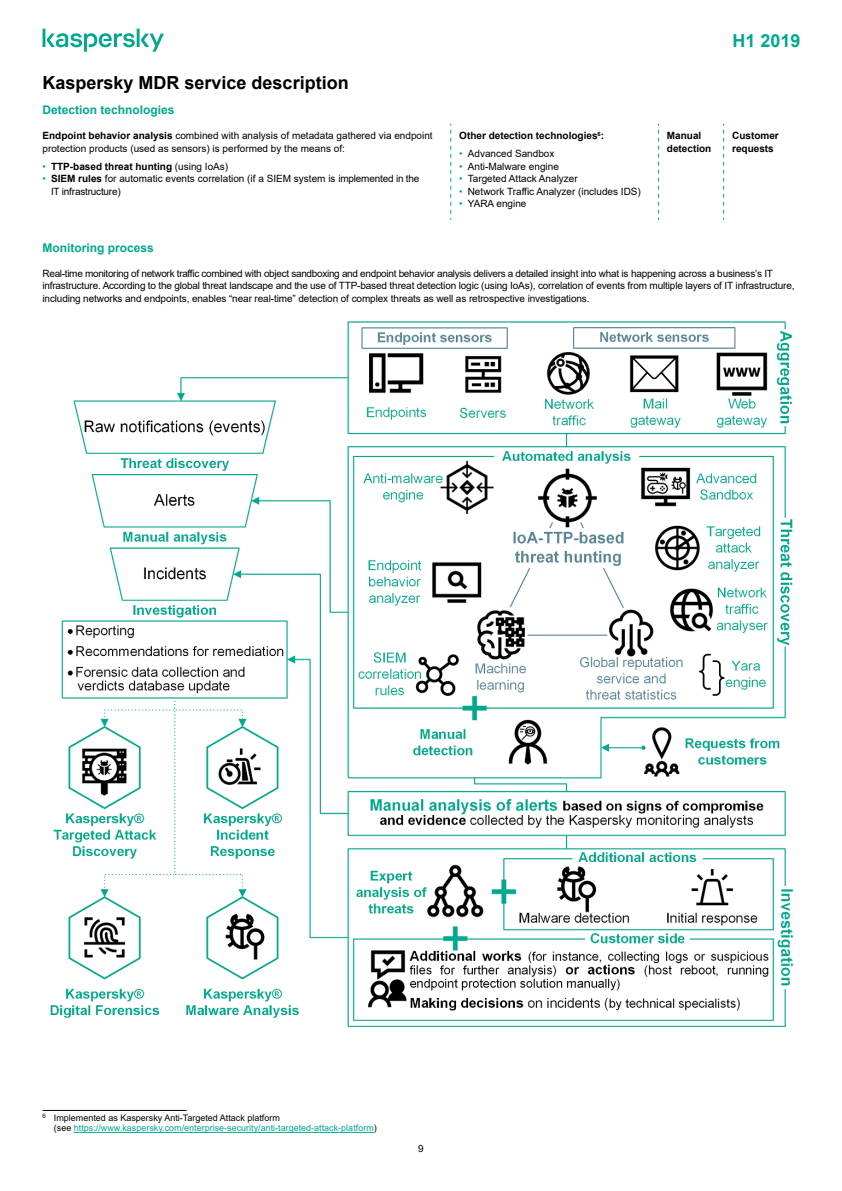
<style>
.page{position:relative;width:842px;height:1191px;background:#fff}
.page>*{position:absolute;margin:0;border:0;box-sizing:border-box;transform-origin:0 0}
.t1{font:700 18px "Arial";color:#000}
.t2{font:700 18px "Arial";color:#00a88e}
.t3{font:700 12px "Arial";color:#00a88e}
.t4{font:10px/12.5px "Arial";letter-spacing:-.015em;color:#000}
.t5{font:700 10px/12.5px "Arial";color:#000}
.t6{font:9px/10.5px "Arial";color:#00a88e}
.s1{font-weight:700}
.s2{font-weight:400;color:#00a88e}
.s3{font-weight:400}
.s4{color:#00a88e}
.s5{color:#000}
</style>
<div class="page">
<svg style="left:450px;top:124px;width:1px;height:96px"></svg>
<svg style="left:658px;top:124px;width:1px;height:96px"></svg>
<svg style="left:723px;top:124px;width:1px;height:96px"></svg>
<img style="left:50px;top:321px;width:743px;height:706px">
<hr style="left:43px;top:1110px;width:144px;height:1px;background:#000">
<hr style="left:74px;top:1132px;width:300px;height:1px;background:#00a88e">
<svg style="left:43px;top:29px;width:121px;height:23px"></svg>
<h1 class="t1" style="left:43px;top:70px;width:308px">Kaspersky MDR service description</h1>
<p class="t3" style="left:43px;top:101px;width:134px">Detection technologies</p>
<p class="t4" style="left:43px;top:129px;width:392px"><span class="s1">Endpoint behavior analysis</span> combined with analysis of metadata gathered via endpoint protection products (used as sensors) is performed by the means of:</p>
<p class="t5" style="left:43px;top:160px;width:187px"><span class="s2">•</span> TTP-based threat hunting <span class="s3">(using IoAs)</span></p>
<p class="t4" style="left:51px;top:172px;width:370px;text-indent:-8px"><span class="s4">•</span> <span class="s1">SIEM rules</span> for automatic events correlation (if a SIEM system is implemented in the<br>IT infrastructure)</p>
<h1 class="t2" style="left:732px;top:28px;width:70px">H1 2019</h1>
<p class="t5" style="left:459px;top:129px;width:146px">Other detection technologies<sup>6</sup>:</p>
<p class="t4" style="left:459px;top:147px;width:97px"><span class="s4">•</span> Advanced Sandbox</p>
<p class="t4" style="left:459px;top:160px;width:101px"><span class="s4">•</span> Anti-Malware engine</p>
<p class="t4" style="left:459px;top:172px;width:120px"><span class="s4">•</span> Targeted Attack Analyzer</p>
<p class="t4" style="left:459px;top:185px;width:183px"><span class="s4">•</span> Network Traffic Analyzer (includes IDS)</p>
<p class="t4" style="left:459px;top:197px;width:69px"><span class="s4">•</span> YARA engine</p>
<p class="t5" style="left:667px;top:129px;width:46px">Manual detection</p>
<p class="t5" style="left:732px;top:129px;width:48px">Customer requests</p>
<p class="t3" style="left:43px;top:239px;width:113px">Monitoring process</p>
<p class="t4" style="left:43px;top:267px;width:754px">Real-time monitoring of network traffic combined with object sandboxing and endpoint behavior analysis delivers a detailed insight into what is happening across a business’s IT infrastructure. According to the global threat landscape and the use of TTP-based threat detection logic (using IoAs), correlation of events from multiple layers of IT infrastructure, including networks and endpoints, enables “near real-time” detection of complex threats as well as retrospective investigations.</p>
<p class="t6" style="left:54px;top:1112px;width:324px;text-indent:-11px"><sup>6</sup> <span class="s5">Implemented as Kaspersky Anti-Targeted Attack platform<br>(see</span> https://www.kaspersky.com/enterprise-security/anti-targeted-attack-platform<span class="s5">)</span></p>
<p class="t4" style="left:418px;top:1142px;width:7px">9</p>
</div>
